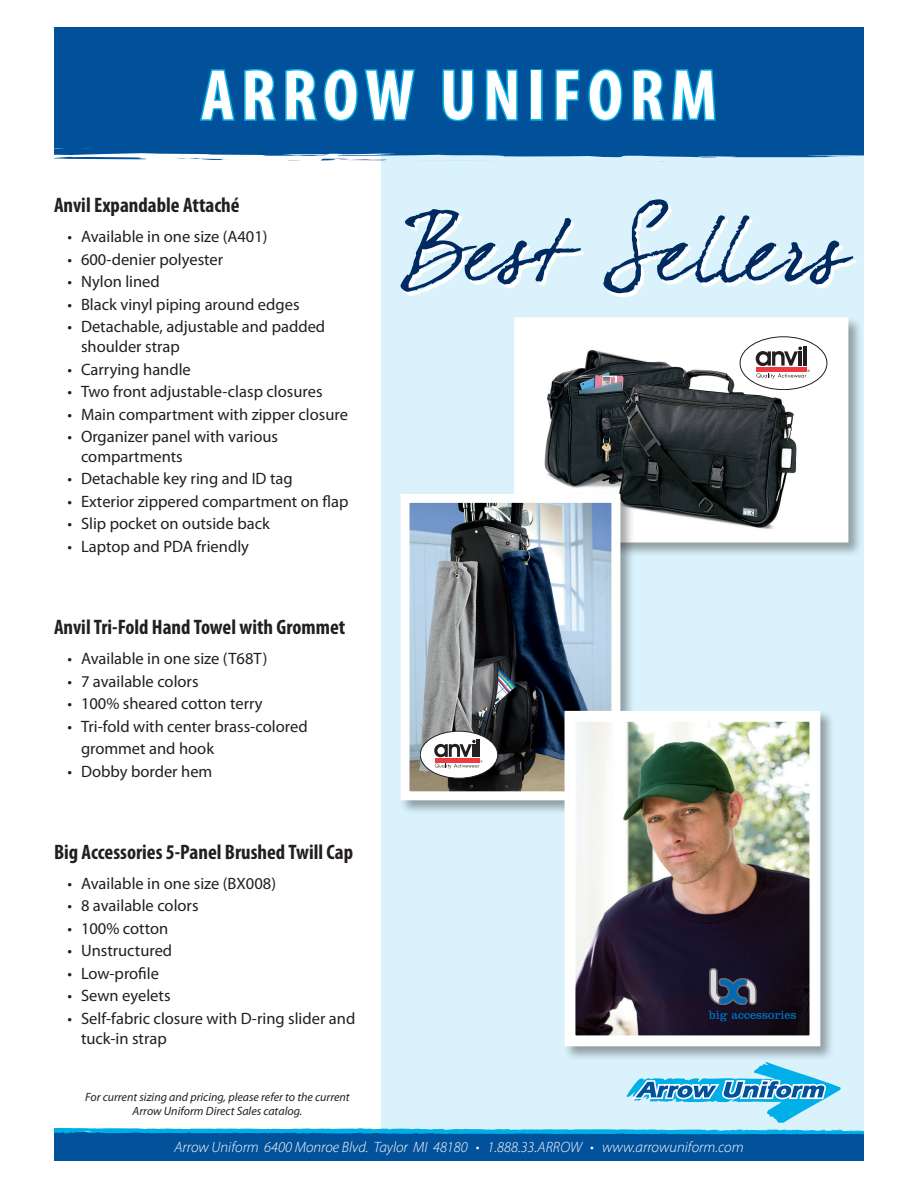
<style>
.page{position:relative;width:918px;height:1188px;background:#fff}
.page>*{position:absolute;margin:0;border:0;box-sizing:border-box;transform-origin:0 0}
.t1{font:700 condensed 72px "Myriad Pro";letter-spacing:.1em;color:#fff}
.t2{font:700 condensed 21px "Myriad Pro";color:#231f20}
.t3{font:16.5px/19.8px "Myriad Pro";color:#231f20}
.t4{font:italic 300 15px "Myriad Pro";color:#fff}
.t5{font:italic 12px "Myriad Pro";color:#231f20}
</style>
<div class="page">
<div style="left:381px;top:28px;width:483px;height:1133px;background:#d9f2fb"></div>
<svg style="left:400px;top:199px;width:453px;height:94px"></svg>
<div style="left:513px;top:316px;width:351px;height:242px;background:#231f20;opacity:.4"></div>
<svg style="left:513px;top:316px;width:341px;height:232px"></svg>
<div style="left:399px;top:492px;width:237px;height:323px;background:#231f20;opacity:.4"></div>
<svg style="left:399px;top:489px;width:226px;height:316px"></svg>
<div style="left:563px;top:709px;width:272px;height:352px;background:#231f20;opacity:.4"></div>
<img style="left:559px;top:705px;width:267px;height:347px">
<svg style="left:709px;top:968px;width:87px;height:53px"></svg>
<div style="left:420px;top:731px;width:78px;height:47px;background:#fff;border-radius:50%"></div>
<div style="left:420px;top:731px;width:78px;height:48px;border:1px solid #231f20;border-radius:50%"></div>
<svg style="left:434px;top:740px;width:48px;height:29px"></svg>
<hr style="left:435px;top:758px;width:44px;height:4px;background:#ee3a41">
<div style="left:740px;top:337px;width:87px;height:53px;background:#fff;border-radius:50%"></div>
<div style="left:740px;top:336px;width:87px;height:54px;border:1px solid #231f20;border-radius:50%"></div>
<svg style="left:756px;top:346px;width:54px;height:33px"></svg>
<div style="left:756px;top:367px;width:50px;height:5px;background:#ee3a41"></div>
<div style="left:163px;top:27px;width:701px;height:131px;background:#01519a"></div>
<div style="left:54px;top:27px;width:109px;height:133px;background:#01519a"></div>
<svg style="left:318px;top:154px;width:70px;height:6px"></svg>
<svg style="left:175px;top:158px;width:52px;height:2px"></svg>
<svg style="left:288px;top:160px;width:13px;height:1px"></svg>
<svg style="left:791px;top:152px;width:44px;height:1px"></svg>
<div style="left:54px;top:1132px;width:810px;height:29px;background:#01519b"></div>
<svg style="left:54px;top:1062px;width:810px;height:73px"></svg>
<svg style="left:198px;top:68px;width:39px;height:54px"></svg>
<svg style="left:243px;top:67px;width:174px;height:56px"></svg>
<svg style="left:441px;top:68px;width:34px;height:55px"></svg>
<svg style="left:484px;top:68px;width:35px;height:55px"></svg>
<div style="left:530px;top:69px;width:13px;height:52px;border:3px solid #00afe7"></div>
<svg style="left:554px;top:68px;width:27px;height:54px"></svg>
<svg style="left:587px;top:67px;width:37px;height:56px"></svg>
<svg style="left:631px;top:67px;width:86px;height:55px"></svg>
<p class="t1" style="left:201px;top:50px;width:517px">ARROW UNIFORM</p>
<p class="t2" style="left:54px;top:192px;width:187px">Anvil Expandable Attaché</p>
<p class="t3" style="left:68px;top:227px;width:202px">• Available in one size (A401)</p>
<p class="t3" style="left:68px;top:249px;width:157px">• 600-denier polyester</p>
<p class="t3" style="left:68px;top:272px;width:94px">• Nylon lined</p>
<p class="t3" style="left:68px;top:294px;width:234px">• Black vinyl piping around edges</p>
<p class="t3" style="left:81px;top:317px;width:246px;text-indent:-14px">• Detachable, adjustable and padded shoulder strap</p>
<p class="t3" style="left:68px;top:359px;width:125px">• Carrying handle</p>
<p class="t3" style="left:68px;top:381px;width:257px">• Two front adjustable-clasp closures</p>
<p class="t3" style="left:68px;top:404px;width:282px">• Main compartment with zipper closure</p>
<p class="t3" style="left:81px;top:426px;width:199px;text-indent:-14px">• Organizer panel with various compartments</p>
<p class="t3" style="left:68px;top:469px;width:227px">• Detachable key ring and ID tag</p>
<p class="t3" style="left:68px;top:491px;width:283px">• Exterior zippered compartment on flap</p>
<p class="t3" style="left:68px;top:514px;width:204px">• Slip pocket on outside back</p>
<p class="t3" style="left:68px;top:536px;width:183px">• Laptop and PDA friendly</p>
<p class="t2" style="left:54px;top:614px;width:293px">Anvil Tri-Fold Hand Towel with Grommet</p>
<p class="t3" style="left:68px;top:648px;width:201px">• Available in one size (T68T)</p>
<p class="t3" style="left:68px;top:671px;width:133px">• 7 available colors</p>
<p class="t3" style="left:68px;top:693px;width:197px">• 100% sheared cotton terry</p>
<p class="t3" style="left:81px;top:715px;width:228px;line-height:22.5px;text-indent:-14px">• Tri-fold with center brass-colored grommet and hook</p>
<p class="t3" style="left:68px;top:761px;width:146px">• Dobby border hem</p>
<p class="t2" style="left:54px;top:839px;width:301px">Big Accessories 5-Panel Brushed Twill Cap</p>
<p class="t3" style="left:68px;top:873px;width:210px">• Available in one size (BX008)</p>
<p class="t3" style="left:68px;top:896px;width:133px">• 8 available colors</p>
<p class="t3" style="left:68px;top:918px;width:102px">• 100% cotton</p>
<p class="t3" style="left:68px;top:941px;width:106px">• Unstructured</p>
<p class="t3" style="left:68px;top:963px;width:93px">• Low-profile</p>
<p class="t3" style="left:68px;top:986px;width:105px">• Sewn eyelets</p>
<p class="t3" style="left:81px;top:1008px;width:276px;text-indent:-14px">• Self-fabric closure with D-ring slider and tuck-in strap</p>
<p class="t5" style="left:85px;top:1089px;width:266px">For current sizing and pricing, please refer to the current</p>
<p class="t5" style="left:133px;top:1104px;width:171px">Arrow Uniform Direct Sales catalog.</p>
<p class="t4" style="left:174px;top:1138px;width:571px">Arrow Uniform 6400 Monroe Blvd. Taylor MI 48180 • 1.888.33.ARROW • www.arrowuniform.com</p>
</div>
